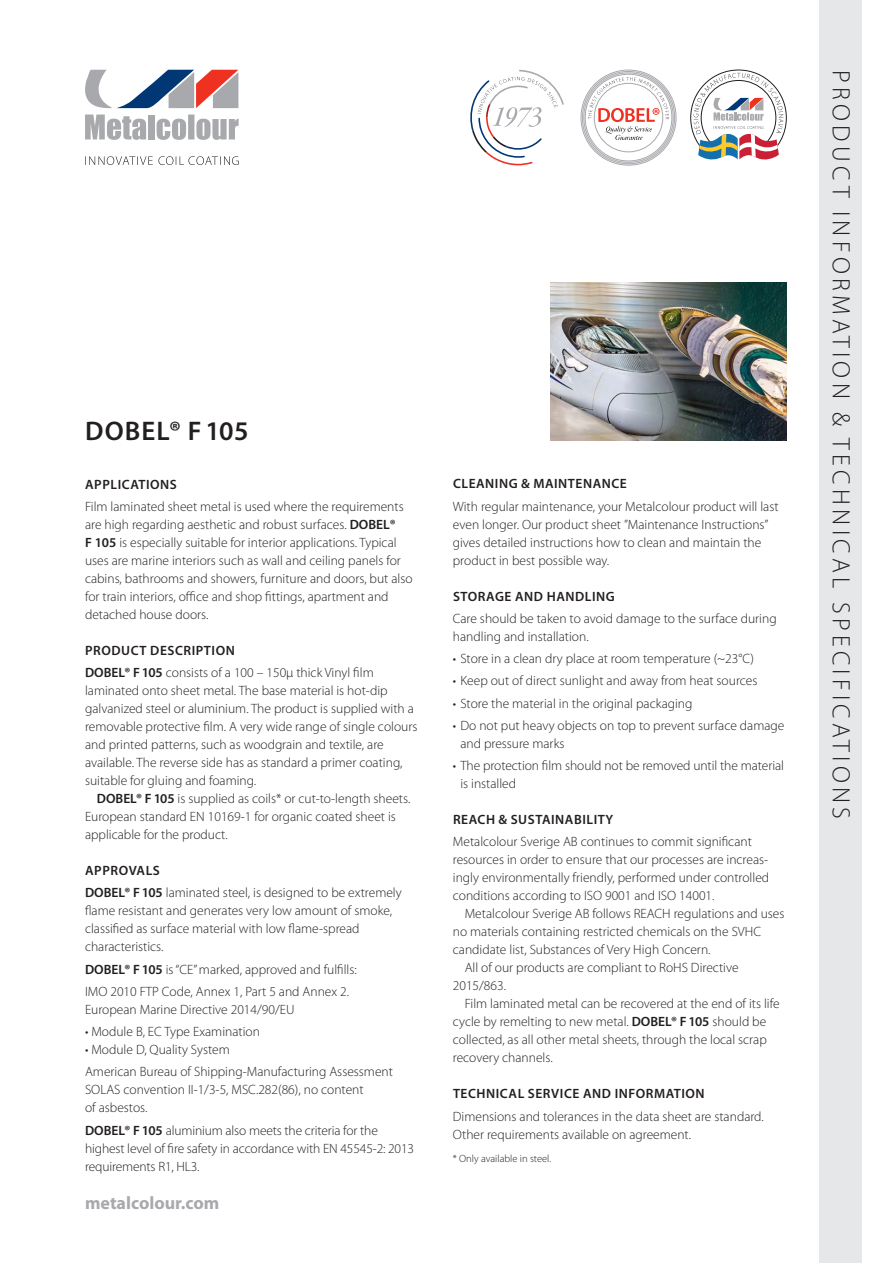
<style>
.page{position:relative;width:893px;height:1263px;background:#fff}
.page>*{position:absolute;margin:0;border:0;box-sizing:border-box;transform-origin:0 0}
.t1{font:600 27px "Myriad Pro";letter-spacing:.04em;color:#231f20}
.t2{font:300 25.2px "Myriad Pro";letter-spacing:.17em;color:#231f20}
.t3{font:700 18px "Myriad Pro";color:#a8a9ad}
.t4{font:300 13.5px/18px "Myriad Pro";color:#231f20}
.t5{font:600 13.5px "Myriad Pro";letter-spacing:.04em;color:#231f20}
.t6{font:300 10.5px "Myriad Pro";color:#231f20}
.s1{font-weight:600}
</style>
<div class="page">
<div style="left:819px;top:0;width:43px;height:1263px;background:#e6e7e9"></div>
<img style="left:550px;top:283px;width:237px;height:157px">
<svg style="left:85px;top:115px;width:61px;height:25px"></svg>
<div style="left:148px;top:115px;width:7px;height:24px;background:#a8a9ad"></div>
<svg style="left:157px;top:115px;width:82px;height:25px"></svg>
<svg style="left:85px;top:70px;width:153px;height:39px"></svg>
<svg style="left:85px;top:156px;width:154px;height:9px"></svg>
<svg style="left:470px;top:70px;width:94px;height:95px"></svg>
<svg style="left:691px;top:70px;width:96px;height:90px"></svg>
<svg style="left:581px;top:70px;width:95px;height:95px"></svg>
<h1 class="t1" style="left:85px;top:416px;width:165px">DOBEL® F 105</h1>
<p class="t5" style="left:85px;top:476px;width:93px">APPLICATIONS</p>
<p class="t4" style="left:85px;top:497px;width:329px">Film laminated sheet metal is used where the requirements are high regarding aesthetic and robust surfaces. <span class="s1">DOBEL®<br>F 105</span> is especially suitable for interior applications. Typical uses are marine interiors such as wall and ceiling panels for cabins, bathrooms and showers, furniture and doors, but also for train interiors, office and shop fittings, apartment and detached house doors.</p>
<p class="t4" style="left:85px;top:639px;width:290px;line-height:22.2px"><span class="s1">PRODUCT DESCRIPTION<br>DOBEL® F 105</span> consists of a 100 – 150μ thick Vinyl film</p>
<p class="t4" style="left:85px;top:681px;width:334px">laminated onto sheet metal. The base material is hot-dip galvanized steel or aluminium. The product is supplied with a removable protective film. A very wide range of single colours and printed patterns, such as woodgrain and textile, are available. The reverse side has as standard a primer coating, suitable for gluing and foaming.</p>
<p class="t4" style="left:85px;top:789px;width:327px;text-indent:12px"><span class="s1">DOBEL® F 105</span> is supplied as coils* or cut-to-length sheets.<br>European standard EN 10169-1 for organic coated sheet is applicable for the product.</p>
<p class="t4" style="left:85px;top:859px;width:318px;line-height:22.2px"><span class="s1">APPROVALS<br>DOBEL® F 105</span> laminated steel, is designed to be extremely</p>
<p class="t4" style="left:85px;top:902px;width:309px">flame resistant and generates very low amount of smoke, classified as surface material with low flame-spread characteristics.</p>
<p class="t4" style="left:85px;top:958px;width:273px;line-height:22.2px"><span class="s1">DOBEL® F 105</span> is “CE” marked, approved and fulfills:<br>IMO 2010 FTP Code, Annex 1, Part 5 and Annex 2.</p>
<p class="t4" style="left:85px;top:1000px;width:211px">European Marine Directive 2014/90/EU</p>
<p class="t4" style="left:85px;top:1022px;width:176px">• Module B, EC Type Examination</p>
<p class="t4" style="left:85px;top:1038px;width:309px;line-height:22.2px">• Module D, Quality System<br>American Bureau of Shipping-Manufacturing Assessment</p>
<p class="t4" style="left:85px;top:1080px;width:280px">SOLAS convention II-1/3-5, MSC.282(86), no content of asbestos.</p>
<p class="t4" style="left:85px;top:1121px;width:331px"><span class="s1">DOBEL® F 105</span> aluminium also meets the criteria for the highest level of fire safety in accordance with EN 45545-2: 2013 requirements R1, HL3.</p>
<h3 class="t3" style="left:85px;top:1193px;width:136px">metalcolour.com</h3>
<p class="t5" style="left:453px;top:476px;width:175px">CLEANING &amp; MAINTENANCE</p>
<p class="t4" style="left:453px;top:497px;width:327px">With regular maintenance, your Metalcolour product will last even longer. Our product sheet ”Maintenance Instructions” gives detailed instructions how to clean and maintain the product in best possible way.</p>
<p class="t5" style="left:453px;top:589px;width:163px">STORAGE AND HANDLING</p>
<p class="t4" style="left:453px;top:609px;width:325px">Care should be taken to avoid damage to the surface during handling and installation.</p>
<p class="t4" style="left:453px;top:649px;width:303px">• Store in a clean dry place at room temperature (~23°C)</p>
<p class="t4" style="left:453px;top:672px;width:306px">• Keep out of direct sunlight and away from heat sources</p>
<p class="t4" style="left:453px;top:694px;width:241px">• Store the material in the original packaging</p>
<p class="t4" style="left:460px;top:716px;width:326px;text-indent:-8px">• Do not put heavy objects on top to prevent surface damage and pressure marks</p>
<p class="t4" style="left:460px;top:756px;width:325px;text-indent:-8px">• The protection film should not be removed until the material is installed</p>
<p class="t5" style="left:453px;top:812px;width:162px">REACH &amp; SUSTAINABILITY</p>
<p class="t4" style="left:453px;top:833px;width:318px">Metalcolour Sverige AB continues to commit significant resources in order to ensure that our processes are increas&shy;ingly environmentally friendly, performed under controlled conditions according to ISO 9001 and ISO 14001.</p>
<p class="t4" style="left:465px;top:905px;width:321px">Metalcolour Sverige AB follows REACH regulations and uses</p>
<p class="t4" style="left:453px;top:923px;width:310px">no materials containing restricted chemicals on the SVHC</p>
<p class="t4" style="left:453px;top:941px;width:259px">candidate list, Substances of Very High Concern.</p>
<p class="t4" style="left:465px;top:959px;width:275px">All of our products are compliant to RoHS Directive</p>
<p class="t4" style="left:453px;top:977px;width:55px">2015/863.</p>
<p class="t4" style="left:465px;top:995px;width:316px">Film laminated metal can be recovered at the end of its life</p>
<p class="t4" style="left:453px;top:1013px;width:315px">cycle by remelting to new metal. <span class="s1">DOBEL® F 105</span> should be</p>
<p class="t4" style="left:453px;top:1031px;width:315px">collected, as all other metal sheets, through the local scrap</p>
<p class="t4" style="left:453px;top:1049px;width:101px">recovery channels.</p>
<p class="t5" style="left:453px;top:1086px;width:253px">TECHNICAL SERVICE AND INFORMATION</p>
<p class="t4" style="left:453px;top:1107px;width:312px">Dimensions and tolerances in the data sheet are standard.<br>Other requirements available on agreement.</p>
<p class="t6" style="left:453px;top:1152px;width:100px">* Only available in steel.</p>
<h2 class="t2" style="left:856px;top:70px;width:751px;rotate:90deg">PRODUCT INFORMATION &amp; TECHNICAL SPECIFICATIONS</h2>
</div>
